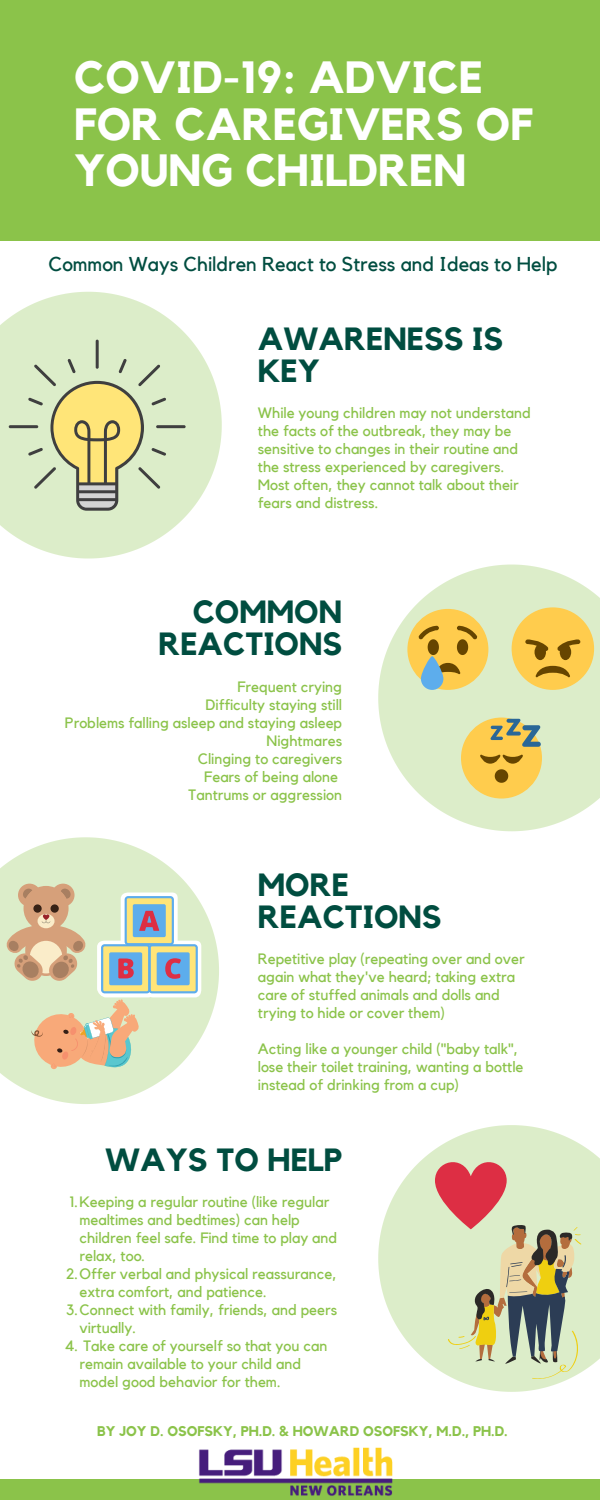
<style>
.page{position:relative;width:600px;height:1500px;background:#fff}
.page>*{position:absolute;margin:0;border:0;box-sizing:border-box;transform-origin:0 0}
.t1{font:700 45px/46.5px "Kollektif";color:#fff}
.t2{font:700 32px/31.5px "Kollektif";color:#004d40}
.t3{font:20px "Kollektif";color:#004d40}
.t4{font:15px/18px "Kollektif";color:#8bc34a}
.t5{font:700 14px "Kollektif";color:#8bc34a}
</style>
<div class="page">
<div style="left:0;top:0;width:600px;height:241px;background:#8bc34a"></div>
<svg style="left:0;top:292px;width:222px;height:267px;fill:#dcedc9"></svg>
<svg style="left:378px;top:565px;width:222px;height:266px;fill:#dcedc9"></svg>
<svg style="left:0;top:837px;width:219px;height:267px;fill:#dcedc9"></svg>
<svg style="left:378px;top:1125px;width:222px;height:267px;fill:#dcedc9"></svg>
<div style="left:0;top:1479px;width:600px;height:21px;background:#8bc34a"></div>
<img style="left:199px;top:1447px;width:194px;height:49px">
<svg style="left:9px;top:340px;width:177px;height:171px;background:#d3daac"></svg>
<div style="left:407px;top:609px;width:81px;height:81px;background:#ffcc4d;border-radius:50%"></div>
<svg style="left:418px;top:626px;width:59px;height:48px"></svg>
<svg style="left:421px;top:656px;width:22px;height:34px"></svg>
<div style="left:461px;top:718px;width:81px;height:81px;background:#ffcc4d;border-radius:50%"></div>
<svg style="left:480px;top:755px;width:43px;height:28px"></svg>
<svg style="left:491px;top:719px;width:50px;height:28px"></svg>
<div style="left:512px;top:607px;width:82px;height:83px;background:#ffcc4d;border-radius:50%"></div>
<svg style="left:525px;top:639px;width:55px;height:38px"></svg>
<div style="left:18px;top:884px;width:23px;height:23px;background:#d6a07a;border-radius:50%"></div>
<div style="left:52px;top:884px;width:23px;height:23px;background:#d6a07a;border-radius:50%"></div>
<div style="left:24px;top:886px;width:45px;height:45px;background:#d6a07a;border-radius:50%"></div>
<svg style="left:7px;top:889px;width:194px;height:181px;background:#d2d0b3"></svg>
<svg style="left:435px;top:1155px;width:146px;height:224px;background:#c8be9f"></svg>
<h1 class="t1" style="left:74px;top:56px;width:460px">COVID-19: ADVICE<br>FOR CAREGIVERS OF<br>YOUNG CHILDREN</h1>
<h3 class="t3" style="left:49px;top:255px;width:510px">Common Ways Children React to Stress and Ideas to Help</h3>
<h2 class="t2" style="left:258px;top:325px;width:247px">AWARENESS IS<br>KEY</h2>
<p class="t4" style="left:258px;top:405px;width:274px">While young children may not understand the facts of the outbreak, they may be sensitive to changes in their routine and the stress experienced by caregivers.<br>Most often, they cannot talk about their fears and distress.</p>
<h2 class="t2" style="left:158px;top:598px;width:185px;text-align:right">COMMON<br>REACTIONS</h2>
<p class="t4" style="left:65px;top:678px;width:279px;text-align:right">Frequent crying<br>Difficulty staying still<br>Problems falling asleep and staying asleep<br>Nightmares<br>Clinging to caregivers<br>Fears of being alone<br>Tantrums or aggression</p>
<h2 class="t2" style="left:258px;top:870px;width:185px">MORE<br>REACTIONS</h2>
<p class="t4" style="left:258px;top:951px;width:268px">Repetitive play (repeating over and over again what they've heard; taking extra care of stuffed animals and dolls and trying to hide or cover them)</p>
<p class="t4" style="left:258px;top:1041px;width:267px">Acting like a younger child ("baby talk", lose their toilet training, wanting a bottle instead of drinking from a cup)</p>
<h2 class="t2" style="left:105px;top:1145px;width:239px">WAYS TO HELP</h2>
<p class="t4" style="left:70px;top:1194px;width:261px">1.Keeping a regular routine (like regular</p>
<p class="t4" style="left:80px;top:1212px;width:222px">mealtimes and bedtimes) can help</p>
<p class="t4" style="left:80px;top:1230px;width:259px">children feel safe. Find time to play and</p>
<p class="t4" style="left:80px;top:1248px;width:67px">relax, too.</p>
<p class="t4" style="left:66px;top:1266px;width:272px">2.Offer verbal and physical reassurance,</p>
<p class="t4" style="left:80px;top:1284px;width:189px">extra comfort, and patience.</p>
<p class="t4" style="left:66px;top:1302px;width:272px">3.Connect with family, friends, and peers</p>
<p class="t4" style="left:80px;top:1320px;width:58px">virtually.</p>
<p class="t4" style="left:80px;top:1338px;width:249px;text-indent:-15px">4. Take care of yourself so that you can remain available to your child and model good behavior for them.</p>
<p class="t5" style="left:97px;top:1424px;width:412px">BY JOY D. OSOFSKY, PH.D. &amp; HOWARD OSOFSKY, M.D., PH.D.</p>
</div>
